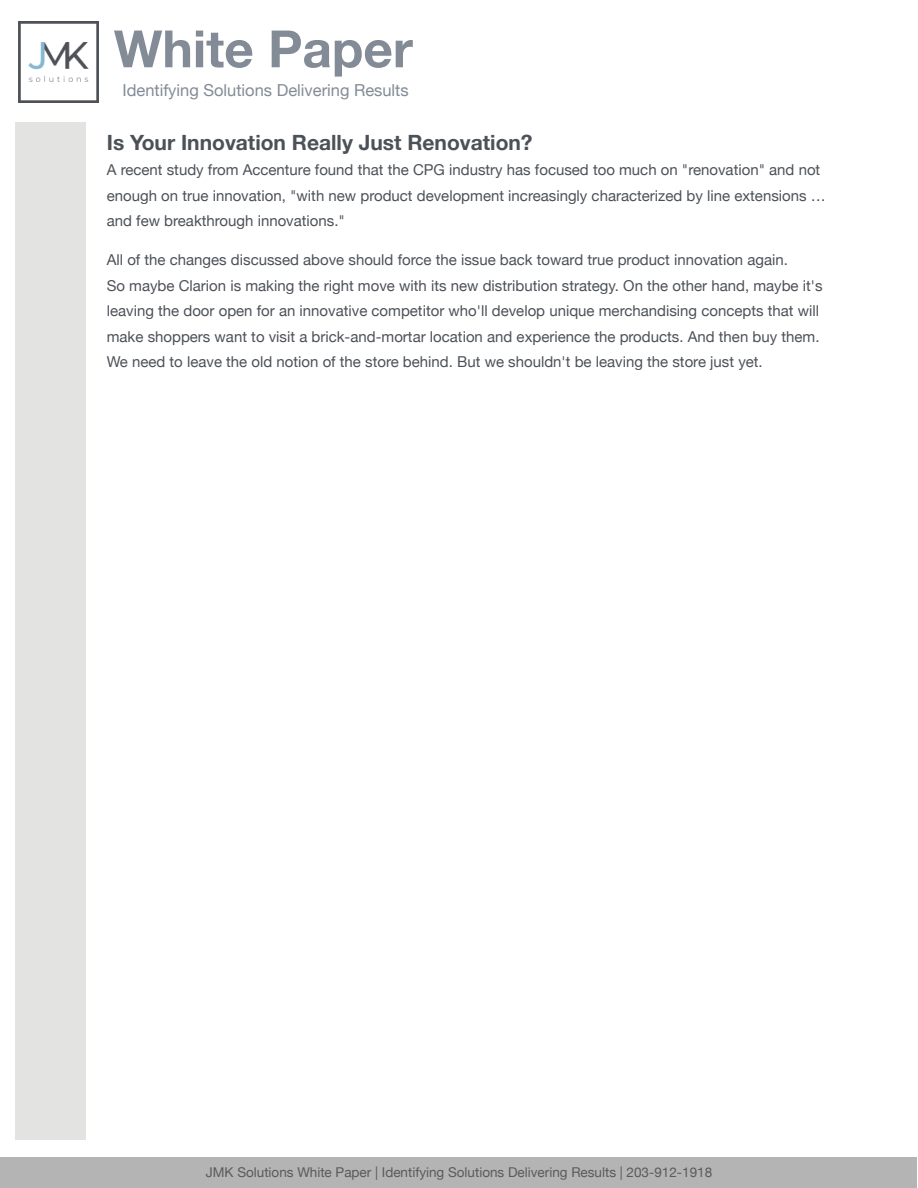
<style>
.page{position:relative;width:918px;height:1188px;background:#fff}
.page>*{position:absolute;margin:0;border:0;box-sizing:border-box;transform-origin:0 0}
.t1{font:700 21px "Helvetica Neue";color:#4c5158}
.t2{font:16.5px "Helvetica Neue";color:#838b96}
.t3{font:15px/25.5px "Helvetica Neue";color:#4c5158}
.t4{font:13.5px "Helvetica Neue";color:#595a5a}
</style>
<div class="page">
<div style="left:0;top:1158px;width:917px;height:30px;background:#b4b4b5"></div>
<img style="left:18px;top:22px;width:80px;height:80px">
<svg style="left:114px;top:31px;width:76px;height:36px"></svg>
<svg style="left:196px;top:31px;width:56px;height:37px"></svg>
<svg style="left:272px;top:31px;width:141px;height:46px"></svg>
<div style="left:15px;top:122px;width:71px;height:1017px;background:#e3e3e2"></div>
<p class="t2" style="left:122px;top:78px;width:288px">Identifying Solutions Delivering Results</p>
<h1 class="t1" style="left:107px;top:126px;width:427px">Is Your Innovation Really Just Renovation?</h1>
<p class="t3" style="left:107px;top:158px;width:720px">A recent study from Accenture found that the CPG industry has focused too much on "renovation" and not enough on true innovation, "with new product development increasingly characterized by line extensions … and few breakthrough innovations."</p>
<p class="t3" style="left:107px;top:248px;width:717px">All of the changes discussed above should force the issue back toward true product innovation again.<br>So maybe Clarion is making the right move with its new distribution strategy. On the other hand, maybe it's leaving the door open for an innovative competitor who'll develop unique merchandising concepts that will make shoppers want to visit a brick-and-mortar location and experience the products. And then buy them.<br>We need to leave the old notion of the store behind. But we shouldn't be leaving the store just yet.</p>
<p class="t4" style="left:206px;top:1163px;width:508px">JMK Solutions White Paper | Identifying Solutions Delivering Results | 203-912-1918</p>
</div>
